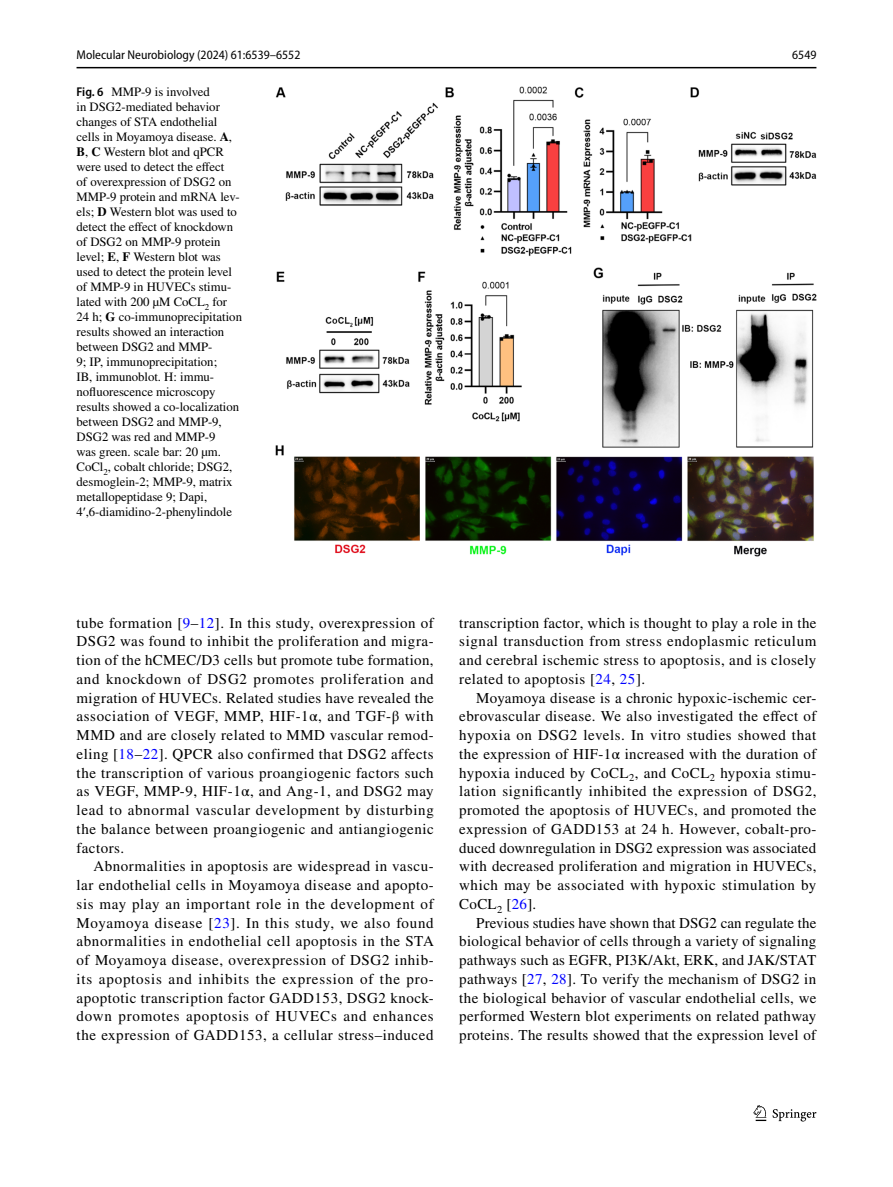
<style>
.page{position:relative;width:893px;height:1187px;background:#fff}
.page>*{position:absolute;margin:0;border:0;box-sizing:border-box;transform-origin:0 0}
.t1{font:15px/18.8px "STIX";letter-spacing:.035em;color:#000;text-align:justify}
.t2{font:12.75px/15px "STIX";color:#000}
.t3{font:semi-condensed 12.75px "Myriad Pro";color:#000}
.s1{font-family:"Myriad Pro";font-weight:600;font-stretch:semi-condensed}
.s2{font-weight:700}
.s3{font-family:"Times New Roman"}
.s4{color:#00f}
</style>
<div class="page">
<hr style="left:77px;top:67px;width:739px;height:1px;background:#000">
<svg style="left:753px;top:1105px;width:13px;height:15px"></svg>
<svg style="left:773px;top:1109px;width:43px;height:12px"></svg>
<img style="left:275px;top:87px;width:541px;height:469px">
<p class="t3" style="left:77px;top:48px;width:225px">Molecular Neurobiology (2024) 61:6539–6552</p>
<p class="t3" style="left:792px;top:48px;width:26px">6549</p>
<p class="t2" style="left:77px;top:85px;width:167px"><span class="s1">Fig. 6</span> MMP-9 is involved<br>in DSG2-mediated behavior changes of STA endothelial cells in Moyamoya disease. <span class="s2">A</span>,<br><span class="s2">B</span>, <span class="s2">C</span> Western blot and qPCR were used to detect the effect<br>of overexpression of DSG2 on<br>MMP-9 protein and mRNA lev&shy;els; <span class="s2">D</span> Western blot was used to detect the effect of knockdown of DSG2 on MMP-9 protein level; <span class="s2">E</span>, <span class="s2">F</span> Western blot was used to detect the protein level of MMP-9 in HUVECs stimu&shy;lated with 200 µM CoCL<sub>2</sub> for<br>24 h; <span class="s2">G</span> co-immunoprecipitation results showed an interaction between DSG2 and MMP-<br>9; IP, immunoprecipitation;<br>IB, immunoblot. H: immu&shy;nofluorescence microscopy results showed a co-localization between DSG2 and MMP-9,<br>DSG2 was red and MMP-9<br>was green. scale bar: 20 µm.<br>CoCl<sub>2</sub>, cobalt chloride; DSG2, desmoglein-2; MMP-9, matrix metallopeptidase 9; Dapi,<br>4<span class="s3">′</span>,6-diamidino-2-phenylindole</p>
<p class="t1" style="left:77px;top:614px;width:359px">tube formation [<span class="s4">9</span>–<span class="s4">12</span>]. In this study, overexpression of DSG2 was found to inhibit the proliferation and migra&shy;tion of the hCMEC/D3 cells but promote tube formation, and knockdown of DSG2 promotes proliferation and migration of HUVECs. Related studies have revealed the association of VEGF, MMP, HIF-1α, and TGF-β with MMD and are closely related to MMD vascular remod&shy;eling [<span class="s4">18</span>–<span class="s4">22</span>]. QPCR also confirmed that DSG2 affects the transcription of various proangiogenic factors such as VEGF, MMP-9, HIF-1α, and Ang-1, and DSG2 may lead to abnormal vascular development by disturbing the balance between proangiogenic and antiangiogenic factors.</p>
<p class="t1" style="left:77px;top:857px;width:359px;text-indent:17px">Abnormalities in apoptosis are widespread in vascu&shy;lar endothelial cells in Moyamoya disease and apopto&shy;sis may play an important role in the development of Moyamoya disease [<span class="s4">23</span>]. In this study, we also found abnormalities in endothelial cell apoptosis in the STA of Moyamoya disease, overexpression of DSG2 inhib&shy;its apoptosis and inhibits the expression of the pro&shy;apoptotic transcription factor GADD153, DSG2 knock&shy;down promotes apoptosis of HUVECs and enhances the expression of GADD153, a cellular stress–induced</p>
<p class="t1" style="left:459px;top:614px;width:359px">transcription factor, which is thought to play a role in the signal transduction from stress endoplasmic reticulum and cerebral ischemic stress to apoptosis, and is closely related to apoptosis [<span class="s4">24</span>, <span class="s4">25</span>].</p>
<p class="t1" style="left:459px;top:689px;width:359px;text-indent:17px">Moyamoya disease is a chronic hypoxic-ischemic cer&shy;ebrovascular disease. We also investigated the effect of hypoxia on DSG2 levels. In vitro studies showed that the expression of HIF-1α increased with the duration of hypoxia induced by CoCL<sub>2</sub>, and CoCL<sub>2</sub> hypoxia stimu&shy;lation significantly inhibited the expression of DSG2, promoted the apoptosis of HUVECs, and promoted the expression of GADD153 at 24 h. However, cobalt-pro&shy;duced downregulation in DSG2 expression was associated with decreased proliferation and migration in HUVECs, which may be associated with hypoxic stimulation by CoCL<sub>2</sub> [<span class="s4">26</span>].</p>
<p class="t1" style="left:459px;top:914px;width:359px;text-indent:17px">Previous studies have shown that DSG2 can regulate the biological behavior of cells through a variety of signaling pathways such as EGFR, PI3K/Akt, ERK, and JAK/STAT pathways [<span class="s4">27</span>, <span class="s4">28</span>]. To verify the mechanism of DSG2 in the biological behavior of vascular endothelial cells, we performed Western blot experiments on related pathway proteins. The results showed that the expression level of</p>
</div>
